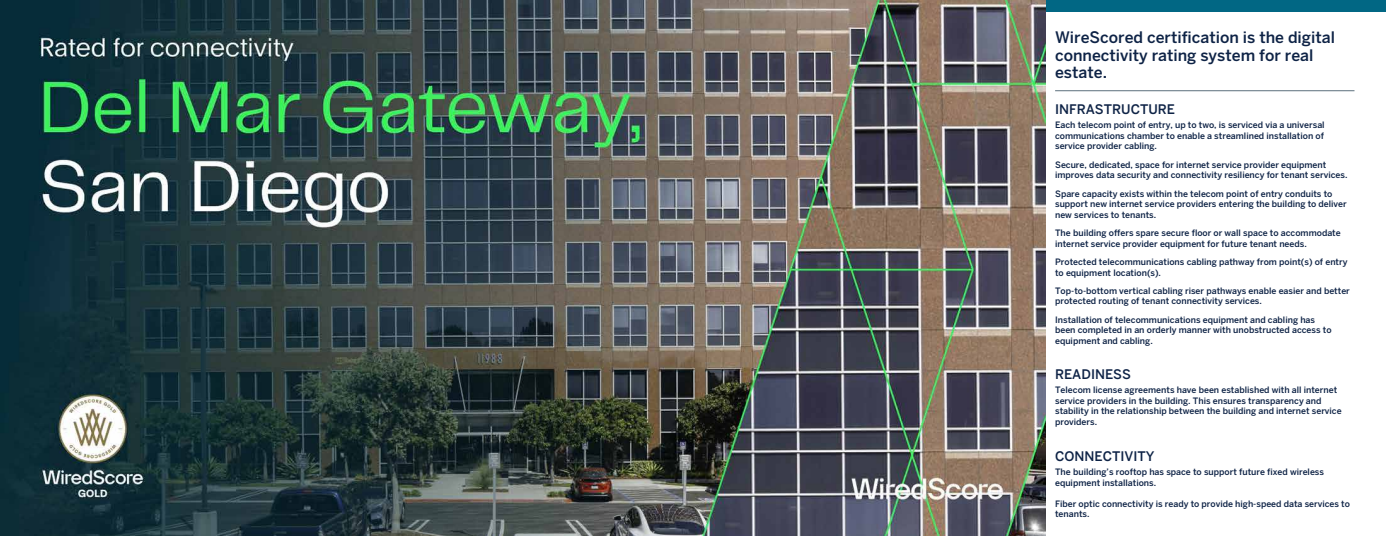
<style>
.page{position:relative;width:1386px;height:536px;background:#fff}
.page>*{position:absolute;margin:0;border:0;box-sizing:border-box;transform-origin:0 0}
.t1{font:500 15.75px/17.5px "Benton Sans";color:#0e2346}
.t2{font:500 13.12px "Benton Sans";color:#0e2346}
.t3{font:500 8.75px/10.5px "Benton Sans";color:#0e2346}
</style>
<div class="page">
<div style="left:323px;top:0;width:1063px;height:12px;background:#016784"></div>
<img style="left:0;top:0;width:1045px;height:536px">
<hr style="left:1055px;top:90px;width:300px;height:1px;background:#5c6f7c">
<h1 class="t1" style="left:1055px;top:28px;width:281px">WireScored certification is the digital connectivity rating system for real estate.</h1>
<h2 class="t2" style="left:1055px;top:101px;width:122px">INFRASTRUCTURE</h2>
<p class="t3" style="left:1055px;top:120px;width:271px;text-align:justify">Each telecom point of entry, up to two, is serviced via a universal communications chamber to enable a streamlined installation of service provider cabling.</p>
<p class="t3" style="left:1055px;top:159px;width:294px">Secure, dedicated, space for internet service provider equipment improves data security and connectivity resiliency for tenant services.</p>
<p class="t3" style="left:1055px;top:188px;width:293px">Spare capacity exists within the telecom point of entry conduits to support new internet service providers entering the building to deliver new services to tenants.</p>
<p class="t3" style="left:1055px;top:227px;width:287px">The building offers spare secure floor or wall space to accommodate internet service provider equipment for future tenant needs.</p>
<p class="t3" style="left:1055px;top:256px;width:294px">Protected telecommunications cabling pathway from point(s) of entry to equipment location(s).</p>
<p class="t3" style="left:1055px;top:285px;width:296px">Top-to-bottom vertical cabling riser pathways enable easier and better protected routing of tenant connectivity services.</p>
<p class="t3" style="left:1055px;top:314px;width:278px">Installation of telecommunications equipment and cabling has been completed in an orderly manner with unobstructed access to equipment and cabling.</p>
<h2 class="t2" style="left:1055px;top:366px;width:77px">READINESS</h2>
<p class="t3" style="left:1055px;top:384px;width:288px">Telecom license agreements have been established with all internet service providers in the building. This ensures transparency and stability in the relationship between the building and internet service providers.</p>
<h2 class="t2" style="left:1055px;top:448px;width:101px">CONNECTIVITY</h2>
<p class="t3" style="left:1055px;top:466px;width:270px">The building’s rooftop has space to support future fixed wireless equipment installations.</p>
<p class="t3" style="left:1055px;top:498px;width:296px">Fiber optic connectivity is ready to provide high-speed data services to tenants.</p>
</div>
